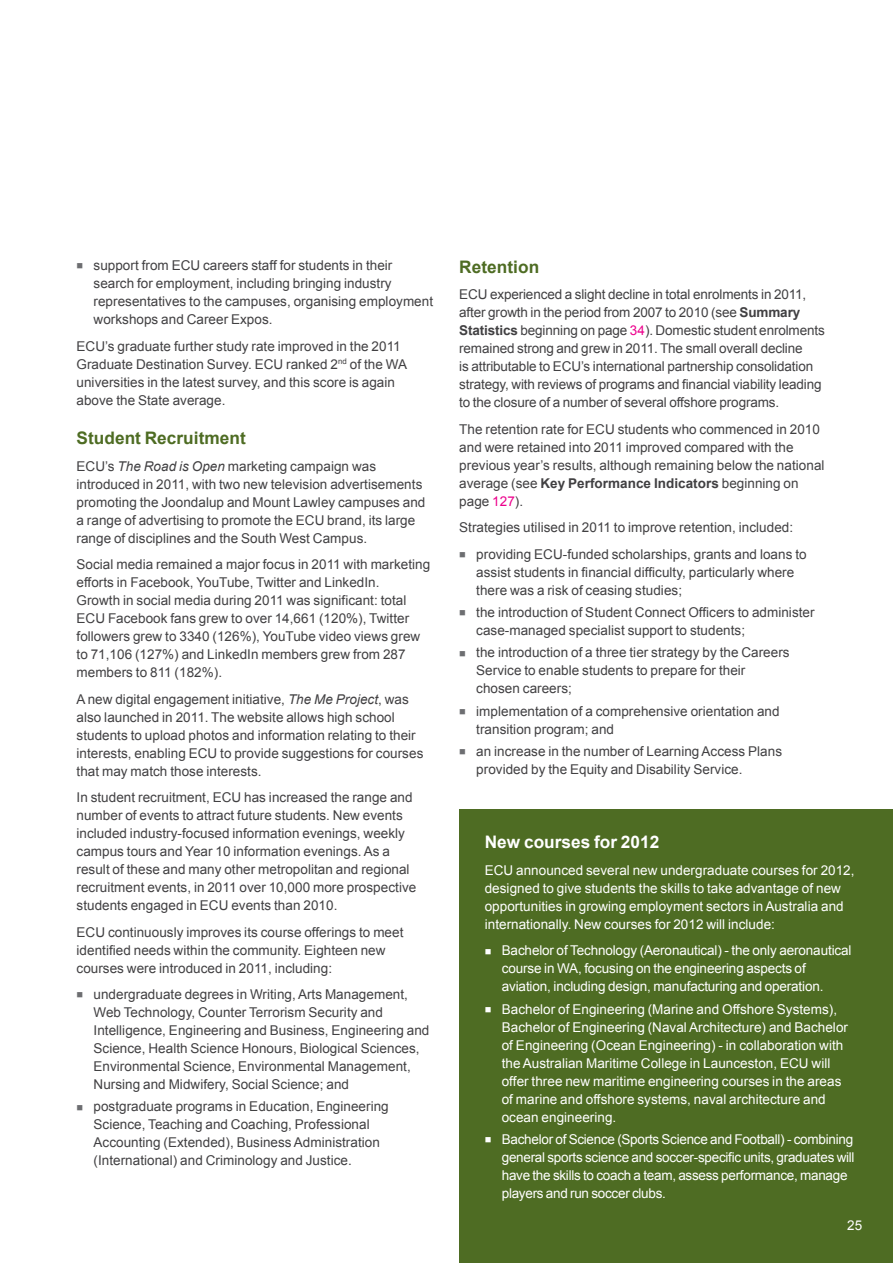
<style>
.page{position:relative;width:893px;height:1263px;background:#fff}
.page>*{position:absolute;margin:0;border:0;box-sizing:border-box;transform-origin:0 0}
.t1{font:700 17.25px "Arial";letter-spacing:.005em;color:#4e6c23}
.t2{font:700 17.25px "Arial";letter-spacing:.005em;color:#fff}
.t3{font:13.5px/18px "Arial";letter-spacing:.005em;color:#414042}
.t4{font:13.5px/18px "Arial";letter-spacing:.005em;color:#fff}
.t5{font:13.5px/18px "Arial";letter-spacing:-.02em;color:#fff}
.s1{font-style:italic}
.s2{font-weight:700}
.s3{color:#ec008c}
</style>
<div class="page">
<div style="left:459px;top:809px;width:434px;height:454px;background:#4e6c23"></div>
<p class="t3" style="left:94px;top:256px;width:341px">support from ECU careers staff for students in their search for employment, including bringing industry representatives to the campuses, organising employment workshops and Career Expos.</p>
<p class="t3" style="left:77px;top:337px;width:332px">ECU’s graduate further study rate improved in the 2011<br>Graduate Destination Survey. ECU ranked 2<sup>nd</sup> of the WA universities in the latest survey, and this score is again above the State average.</p>
<p class="t1" style="left:77px;top:427px;width:171px">Student Recruitment</p>
<p class="t3" style="left:77px;top:457px;width:350px">ECU’s <span class="s1">The Road is Open</span> marketing campaign was introduced in 2011, with two new television advertisements promoting the Joondalup and Mount Lawley campuses and a range of advertising to promote the ECU brand, its large range of disciplines and the South West Campus.</p>
<p class="t3" style="left:77px;top:555px;width:355px">Social media remained a major focus in 2011 with marketing efforts in Facebook, YouTube, Twitter and LinkedIn.<br>Growth in social media during 2011 was significant: total ECU Facebook fans grew to over 14,661 (120%), Twitter followers grew to 3340 (126%), YouTube video views grew to 71,106 (127%) and LinkedIn members grew from 287 members to 811 (182%).</p>
<p class="t3" style="left:77px;top:690px;width:348px">A new digital engagement initiative, <span class="s1">The Me Project</span>, was also launched in 2011. The website allows high school students to upload photos and information relating to their interests, enabling ECU to provide suggestions for courses that may match those interests.</p>
<p class="t3" style="left:77px;top:788px;width:341px">In student recruitment, ECU has increased the range and number of events to attract future students. New events included industry-focused information evenings, weekly campus tours and Year 10 information evenings. As a result of these and many other metropolitan and regional recruitment events, in 2011 over 10,000 more prospective students engaged in ECU events than 2010.</p>
<p class="t3" style="left:77px;top:923px;width:328px">ECU continuously improves its course offerings to meet identified needs within the community. Eighteen new courses were introduced in 2011, including:</p>
<p class="t3" style="left:94px;top:986px;width:337px">undergraduate degrees in Writing, Arts Management, Web Technology, Counter Terrorism Security and Intelligence, Engineering and Business, Engineering and Science, Health Science Honours, Biological Sciences, Environmental Science, Environmental Management, Nursing and Midwifery, Social Science; and</p>
<p class="t3" style="left:94px;top:1098px;width:297px">postgraduate programs in Education, Engineering Science, Teaching and Coaching, Professional Accounting (Extended), Business Administration (International) and Criminology and Justice.</p>
<p class="t1" style="left:459px;top:255px;width:81px">Retention</p>
<p class="t3" style="left:459px;top:286px;width:367px">ECU experienced a slight decline in total enrolments in 2011, after growth in the period from 2007 to 2010 (see <span class="s2">Summary Statistics</span> beginning on page <span class="s3">34</span>). Domestic student enrolments remained strong and grew in 2011. The small overall decline<br>is attributable to ECU’s international partnership consolidation strategy, with reviews of programs and financial viability leading to the closure of a number of several offshore programs.</p>
<p class="t3" style="left:459px;top:420px;width:367px">The retention rate for ECU students who commenced in 2010 and were retained into 2011 improved compared with the previous year’s results, although remaining below the national average (see <span class="s2">Key Performance Indicators</span> beginning on page <span class="s3">127</span>).</p>
<p class="t3" style="left:476px;top:514px;width:332px;line-height:26.5px;text-indent:-17px">Strategies utilised in 2011 to improve retention, included: providing ECU-funded scholarships, grants and loans to</p>
<p class="t3" style="left:476px;top:563px;width:320px">assist students in financial difficulty, particularly where there was a risk of ceasing studies;</p>
<p class="t3" style="left:476px;top:603px;width:340px">the introduction of Student Connect Officers to administer case-managed specialist support to students;</p>
<p class="t3" style="left:476px;top:644px;width:315px">the introduction of a three tier strategy by the Careers<br>Service to enable students to prepare for their chosen careers;</p>
<p class="t3" style="left:476px;top:702px;width:305px">implementation of a comprehensive orientation and transition program; and</p>
<p class="t3" style="left:476px;top:742px;width:307px">an increase in the number of Learning Access Plans provided by the Equity and Disability Service.</p>
<p class="t2" style="left:485px;top:831px;width:176px">New courses for 2012</p>
<p class="t4" style="left:485px;top:861px;width:371px">ECU announced several new undergraduate courses for 2012, designed to give students the skills to take advantage of new opportunities in growing employment sectors in Australia and internationally. New courses for 2012 will include:</p>
<p class="t4" style="left:502px;top:942px;width:351px">Bachelor of Technology (Aeronautical) - the only aeronautical course in WA, focusing on the engineering aspects of aviation, including design, manufacturing and operation.</p>
<p class="t4" style="left:502px;top:1000px;width:348px">Bachelor of Engineering (Marine and Offshore Systems), Bachelor of Engineering (Naval Architecture) and Bachelor of Engineering (Ocean Engineering) - in collaboration with the Australian Maritime College in Launceston, ECU will offer three new maritime engineering courses in the areas of marine and offshore systems, naval architecture and ocean engineering.</p>
<p class="t5" style="left:502px;top:1130px;width:354px">Bachelor of Science (Sports Science and Football) - combining general sports science and soccer-specific units, graduates will have the skills to coach a team, assess performance, manage players and run soccer clubs.</p>
<p class="t4" style="left:847px;top:1217px;width:17px">25</p>
</div>
